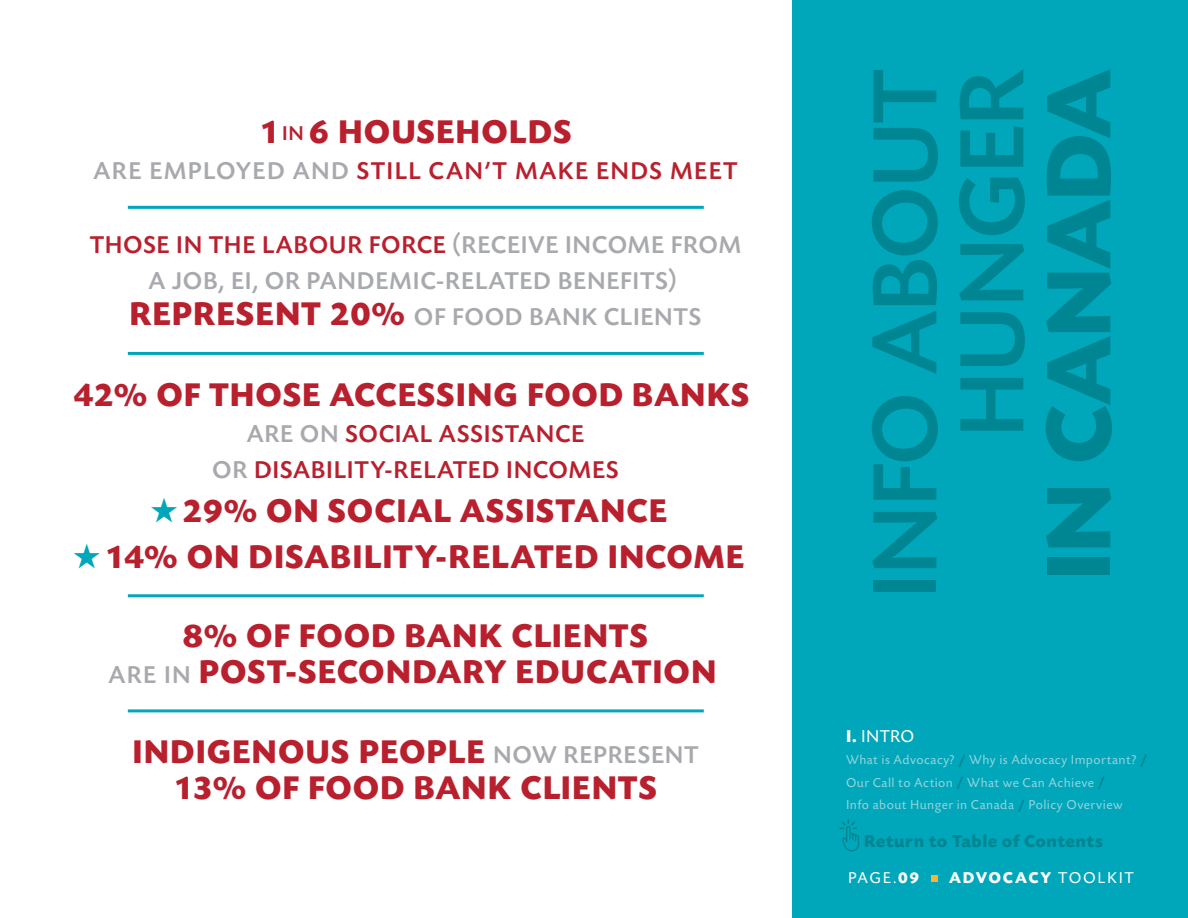
<style>
.page{position:relative;width:1188px;height:918px;background:#fff}
.page>*{position:absolute;margin:0;border:0;box-sizing:border-box;transform-origin:0 0}
.t1{font:500 96px/87px "Today SB";letter-spacing:-.02em;color:#008592;text-align:right}
.t2{font:700 96px "Today SB";letter-spacing:-.02em;color:#008592}
.t3{font:700 34.5px/36px "Today SB";letter-spacing:.025em;color:#b9202e;text-align:center}
.t4{font:500 25.5px/36px "Today SB";letter-spacing:.025em;color:#a8a9ad;text-align:center}
.t5{font:500 25.5px/36px "Today SB";letter-spacing:.03em;color:#b9202e;text-align:center}
.t6{font:500 25.5px "Today SB";letter-spacing:.05em;color:#b9202e}
.t7{font:700 18px "Today SB";letter-spacing:.025em;color:#008592}
.t8{font:18px "Today SB";letter-spacing:.02em;color:#fff}
.t9{font:700 16.5px "Today SB";letter-spacing:.105em;color:#fff}
.t10{font:16.5px "Today SB";color:#fff}
.t11{font:13.5px/22.5px "Today SB";letter-spacing:.035em;color:#92d4de}
.s1{font-weight:500;font-size:21px}
.s2{color:#a8a9ad}
.s3{color:#b9202e}
.s4{font-weight:700;font-size:34.5px;color:#b9202e}
.s5{color:#00a6b9}
.s6{font-weight:500;font-size:25.5px;color:#a8a9ad}
.s7{font-weight:700}
.s8{font-weight:700;color:#008592}
.s9{font-weight:400}
</style>
<div class="page">
<div style="left:792px;top:0;width:396px;height:918px;background:#00a6b9"></div>
<svg style="left:931px;top:876px;width:6px;height:6px"></svg>
<hr style="left:128px;top:206px;width:576px;height:3px;background:#00a6b9">
<hr style="left:128px;top:352px;width:576px;height:3px;background:#00a6b9">
<hr style="left:128px;top:594px;width:576px;height:3px;background:#00a6b9">
<hr style="left:128px;top:709px;width:576px;height:3px;background:#00a6b9">
<svg style="left:839px;top:819px;width:20px;height:32px"></svg>
<p class="t3" style="left:260px;top:114px;width:313px">1 <span class="s1">IN</span> 6 HOUSEHOLDS</p>
<p class="t6" style="left:94px;top:157px;width:646px"><span class="s2">ARE EMPLOYED AND</span> STILL CAN’T MAKE ENDS MEET</p>
<p class="t4" style="left:90px;top:228px;width:653px"><span class="s3">THOSE IN THE LABOUR FORCE</span> (RECEIVE INCOME FROM<br>A JOB, EI, OR PANDEMIC-RELATED BENEFITS)<br><span class="s4">REPRESENT 20%</span> OF FOOD BANK CLIENTS</p>
<p class="t3" style="left:73px;top:377px;width:678px">42% OF THOSE ACCESSING FOOD BANKS</p>
<p class="t5" style="left:212px;top:416px;width:408px"><span class="s2">ARE ON</span> SOCIAL ASSISTANCE<br><span class="s2">OR</span> DISABILITY-RELATED INCOMES</p>
<p class="t3" style="left:150px;top:494px;width:519px"><span class="s5">★</span>29% ON SOCIAL ASSISTANCE</p>
<p class="t3" style="left:73px;top:539px;width:673px"><span class="s5">★</span>14% ON DISABILITY-RELATED INCOME</p>
<p class="t3" style="left:108px;top:619px;width:610px">8% OF FOOD BANK CLIENTS<br><span class="s6">ARE IN</span> POST-SECONDARY EDUCATION</p>
<p class="t3" style="left:133px;top:734px;width:568px">INDIGENOUS PEOPLE <span class="s6">NOW REPRESENT<br></span>13% OF FOOD BANK CLIENTS</p>
<h1 class="t1" style="left:865px;top:599px;width:531px;rotate:-90deg">INFO ABOUT<br>HUNGER</h1>
<h1 class="t2" style="left:1027px;top:580px;width:513px;rotate:-90deg">IN CANADA</h1>
<p class="t8" style="left:846px;top:727px;width:70px"><span class="s7">I.</span> INTRO</p>
<p class="t11" style="left:846px;top:749px;width:303px">What is Advocacy? <span class="s8">/</span> Why is Advocacy Important? <span class="s8">/<br></span>Our Call to Action <span class="s8">/</span> What we Can Achieve <span class="s8">/<br></span>Info about Hunger in Canada <span class="s8">/</span> Policy Overview</p>
<p class="t7" style="left:864px;top:832px;width:241px">Return to Table of Contents</p>
<p class="t10" style="left:848px;top:869px;width:73px">PAGE.<span class="s7">09</span></p>
<p class="t9" style="left:949px;top:869px;width:186px">ADVOCACY <span class="s9">TOOLKIT</span></p>
</div>
